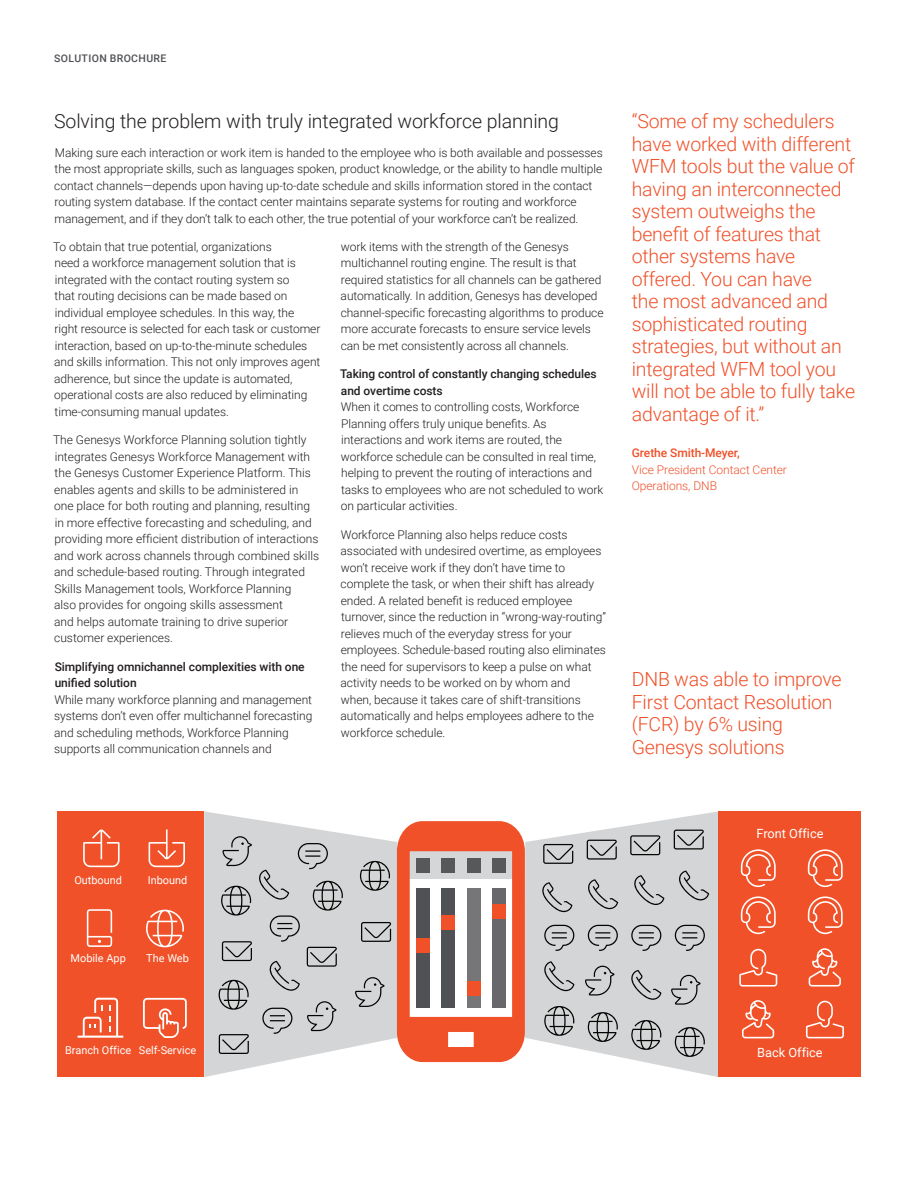
<style>
.page{position:relative;width:918px;height:1188px;background:#fff}
.page>*{position:absolute;margin:0;border:0;box-sizing:border-box;transform-origin:0 0}
.t1{font:300 19.5px/22.5px "Roboto";letter-spacing:-.01em;color:#f05029}
.t2{font:300 19.5px "Roboto";letter-spacing:-.005em;color:#231f20}
.t3{font:12.75px "Roboto";color:#fff}
.t4{font:300 12px/16.5px "Roboto";letter-spacing:-.005em;color:#231f20}
.t5{font:500 12px/16.5px "Roboto";letter-spacing:-.005em;color:#231f20}
.t6{font:300 12px/16.5px "Roboto";letter-spacing:-.005em;color:#f05029}
.t7{font:500 12px "Roboto";letter-spacing:-.005em;color:#f05029}
.t8{font:10.95px "Roboto";color:#fff}
.t9{font:500 10.5px "Roboto";letter-spacing:.035em;color:#4e5054}
</style>
<div class="page">
<div style="left:58px;top:811px;width:146px;height:266px;background:#f05128"></div>
<div style="left:718px;top:811px;width:143px;height:266px;background:#f05128"></div>
<svg style="left:525px;top:811px;width:193px;height:266px;fill:#d4d5d6"></svg>
<svg style="left:204px;top:811px;width:193px;height:266px;fill:#d4d5d6"></svg>
<svg style="left:397px;top:821px;width:128px;height:241px"></svg>
<div style="left:416px;top:859px;width:14px;height:14px;background:#57585a"></div>
<div style="left:442px;top:859px;width:13px;height:14px;background:#57585a"></div>
<div style="left:416px;top:889px;width:14px;height:119px;background:#4f5155"></div>
<div style="left:442px;top:889px;width:13px;height:119px;background:#4f5155"></div>
<div style="left:467px;top:889px;width:13px;height:119px;background:#767578"></div>
<div style="left:492px;top:889px;width:14px;height:119px;background:#68686c"></div>
<div style="left:416px;top:939px;width:14px;height:14px;background:#f05128"></div>
<div style="left:442px;top:915px;width:13px;height:14px;background:#f05128"></div>
<div style="left:467px;top:859px;width:13px;height:14px;background:#57585a"></div>
<div style="left:492px;top:859px;width:14px;height:14px;background:#57585a"></div>
<div style="left:467px;top:981px;width:13px;height:14px;background:#f05128"></div>
<div style="left:492px;top:905px;width:14px;height:14px;background:#f05128"></div>
<svg style="left:83px;top:829px;width:37px;height:38px"></svg>
<svg style="left:149px;top:829px;width:36px;height:38px"></svg>
<svg style="left:675px;top:925px;width:30px;height:26px"></svg>
<svg style="left:585px;top:966px;width:29px;height:30px"></svg>
<svg style="left:223px;top:836px;width:29px;height:30px"></svg>
<svg style="left:355px;top:977px;width:30px;height:30px"></svg>
<svg style="left:307px;top:1001px;width:30px;height:30px"></svg>
<svg style="left:671px;top:975px;width:30px;height:30px"></svg>
<svg style="left:675px;top:1027px;width:30px;height:30px"></svg>
<svg style="left:146px;top:910px;width:38px;height:37px"></svg>
<svg style="left:741px;top:849px;width:35px;height:38px"></svg>
<svg style="left:808px;top:849px;width:35px;height:38px"></svg>
<svg style="left:741px;top:896px;width:35px;height:38px"></svg>
<svg style="left:808px;top:896px;width:35px;height:38px"></svg>
<svg style="left:87px;top:909px;width:25px;height:38px"></svg>
<svg style="left:674px;top:830px;width:30px;height:20px"></svg>
<svg style="left:631px;top:925px;width:30px;height:26px"></svg>
<svg style="left:631px;top:1020px;width:30px;height:30px"></svg>
<svg style="left:630px;top:970px;width:31px;height:30px"></svg>
<svg style="left:630px;top:835px;width:30px;height:20px"></svg>
<svg style="left:588px;top:925px;width:30px;height:26px"></svg>
<svg style="left:588px;top:1012px;width:30px;height:30px"></svg>
<svg style="left:587px;top:840px;width:30px;height:20px"></svg>
<svg style="left:544px;top:925px;width:30px;height:26px"></svg>
<svg style="left:298px;top:843px;width:30px;height:26px"></svg>
<svg style="left:262px;top:1008px;width:30px;height:26px"></svg>
<svg style="left:270px;top:915px;width:30px;height:27px"></svg>
<svg style="left:544px;top:1006px;width:30px;height:30px"></svg>
<svg style="left:360px;top:861px;width:30px;height:30px"></svg>
<svg style="left:313px;top:881px;width:30px;height:30px"></svg>
<svg style="left:218px;top:980px;width:31px;height:30px"></svg>
<svg style="left:221px;top:886px;width:30px;height:30px"></svg>
<svg style="left:543px;top:961px;width:31px;height:30px"></svg>
<svg style="left:258px;top:870px;width:31px;height:30px"></svg>
<svg style="left:269px;top:961px;width:31px;height:30px"></svg>
<svg style="left:678px;top:871px;width:31px;height:29px"></svg>
<svg style="left:633px;top:875px;width:31px;height:30px"></svg>
<svg style="left:587px;top:879px;width:31px;height:30px"></svg>
<svg style="left:541px;top:882px;width:31px;height:30px"></svg>
<svg style="left:543px;top:844px;width:30px;height:20px"></svg>
<svg style="left:222px;top:941px;width:30px;height:20px"></svg>
<svg style="left:219px;top:1034px;width:30px;height:20px"></svg>
<svg style="left:307px;top:947px;width:30px;height:20px"></svg>
<svg style="left:361px;top:922px;width:30px;height:20px"></svg>
<svg style="left:739px;top:949px;width:38px;height:38px"></svg>
<svg style="left:809px;top:948px;width:32px;height:39px"></svg>
<svg style="left:806px;top:1000px;width:38px;height:38px"></svg>
<svg style="left:742px;top:1000px;width:32px;height:38px"></svg>
<svg style="left:143px;top:998px;width:44px;height:40px"></svg>
<svg style="left:78px;top:998px;width:45px;height:40px"></svg>
<p class="t9" style="left:54px;top:51px;width:114px">SOLUTION BROCHURE</p>
<h1 class="t2" style="left:54px;top:108px;width:506px">Solving the problem with truly integrated workforce planning</h1>
<p class="t4" style="left:54px;top:144px;width:550px">Making sure each interaction or work item is handed to the employee who is both available and possesses the most appropriate skills, such as languages spoken, product knowledge, or the ability to handle multiple contact channels—depends upon having up-to-date schedule and skills information stored in the contact routing system database. If the contact center maintains separate systems for routing and workforce management, and if they don’t talk to each other, the true potential of your workforce can’t be realized.</p>
<p class="t4" style="left:53px;top:238px;width:269px">To obtain that true potential, organizations<br>need a workforce management solution that is integrated with the contact routing system so<br>that routing decisions can be made based on individual employee schedules. In this way, the<br>right resource is selected for each task or customer interaction, based on up-to-the-minute schedules and skills information. This not only improves agent adherence, but since the update is automated, operational costs are also reduced by eliminating time-consuming manual updates.</p>
<p class="t4" style="left:53px;top:431px;width:268px">The Genesys Workforce Planning solution tightly integrates Genesys Workforce Management with the Genesys Customer Experience Platform. This enables agents and skills to be administered in one place for both routing and planning, resulting in more effective forecasting and scheduling, and providing more efficient distribution of interactions and work across channels through combined skills and schedule-based routing. Through integrated Skills Management tools, Workforce Planning<br>also provides for ongoing skills assessment<br>and helps automate training to drive superior customer experiences.</p>
<p class="t5" style="left:55px;top:658px;width:252px">Simplifying omnichannel complexities with one unified solution</p>
<p class="t4" style="left:54px;top:691px;width:260px">While many workforce planning and management systems don’t even offer multichannel forecasting and scheduling methods, Workforce Planning supports all communication channels and</p>
<p class="t4" style="left:341px;top:238px;width:264px">work items with the strength of the Genesys multichannel routing engine. The result is that required statistics for all channels can be gathered automatically. In addition, Genesys has developed channel-specific forecasting algorithms to produce more accurate forecasts to ensure service levels can be met consistently across all channels.</p>
<p class="t5" style="left:340px;top:365px;width:258px">Taking control of constantly changing schedules and overtime costs</p>
<p class="t4" style="left:341px;top:398px;width:264px">When it comes to controlling costs, Workforce Planning offers truly unique benefits. As interactions and work items are routed, the workforce schedule can be consulted in real time, helping to prevent the routing of interactions and tasks to employees who are not scheduled to work on particular activities.</p>
<p class="t4" style="left:341px;top:526px;width:267px">Workforce Planning also helps reduce costs associated with undesired overtime, as employees won’t receive work if they don’t have time to complete the task, or when their shift has already ended. A related benefit is reduced employee turnover, since the reduction in “wrong-way-routing” relieves much of the everyday stress for your employees. Schedule-based routing also eliminates the need for supervisors to keep a pulse on what activity needs to be worked on by whom and<br>when, because it takes care of shift-transitions automatically and helps employees adhere to the workforce schedule.</p>
<p class="t1" style="left:632px;top:109px;width:225px">“Some of my schedulers have worked with different<br>WFM tools but the value of having an interconnected system outweighs the benefit of features that other systems have offered. You can have<br>the most advanced and sophisticated routing strategies, but without an integrated WFM tool you will not be able to fully take advantage of it.”</p>
<p class="t7" style="left:632px;top:445px;width:109px">Grethe Smith-Meyer,</p>
<p class="t6" style="left:632px;top:461px;width:157px">Vice President Contact Center<br>Operations, DNB</p>
<h1 class="t1" style="left:632px;top:667px;width:211px">DNB was able to improve<br>First Contact Resolution (FCR) by 6% using<br>Genesys solutions</h1>
<p class="t8" style="left:74px;top:872px;width:49px">Outbound</p>
<p class="t8" style="left:148px;top:872px;width:41px">Inbound</p>
<p class="t8" style="left:71px;top:950px;width:57px">Mobile App</p>
<p class="t8" style="left:146px;top:950px;width:44px">The Web</p>
<p class="t3" style="left:756px;top:825px;width:69px">Front Office</p>
<p class="t8" style="left:65px;top:1043px;width:133px">Branch Office Self-Service</p>
<p class="t3" style="left:757px;top:1043px;width:67px">Back Office</p>
</div>
